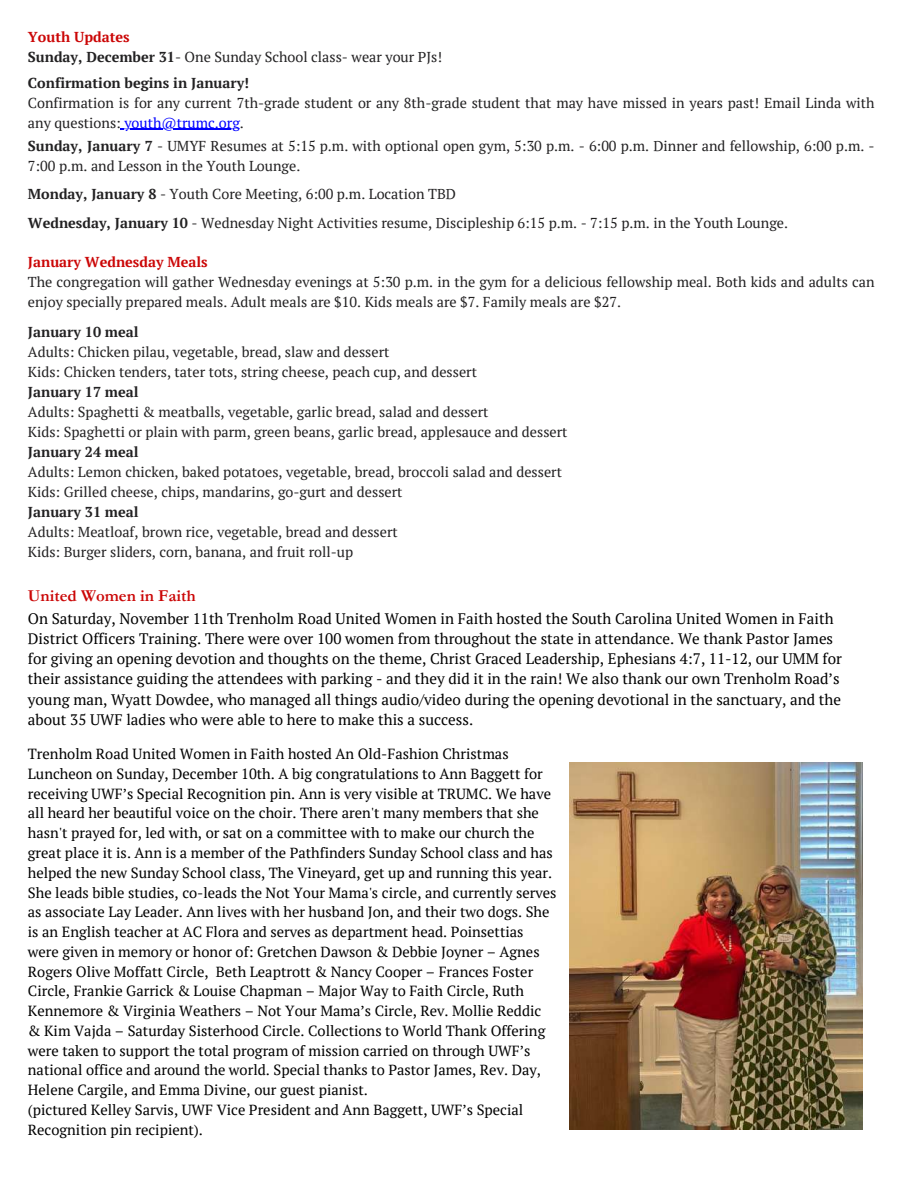
<style>
.page{position:relative;width:918px;height:1188px;background:#fff}
.page>*{position:absolute;margin:0;border:0;box-sizing:border-box;transform-origin:0 0}
.t1{font:700 16.8px "Garamond";color:#cb0606}
.t2{font:15.15px/20.2px "PT Serif";color:#000}
.t3{font:14.7px/19.8px "PT Serif";color:#000}
.t4{font:14.4px/20.1px "PT Serif";color:#222122}
.t5{font:700 14.4px "PT Serif";color:#222122}
.t6{font:700 14.4px "PT Serif";color:#cb0606}
.s1{font-weight:700;color:#cb0606}
.s2{font-weight:700}
.s3{color:#00f}
</style>
<div class="page">
<hr style="left:121px;top:129px;width:119px;height:1px;background:#00f">
<img style="left:570px;top:763px;width:292px;height:366px">
<p class="t4" style="left:28px;top:27px;width:416px"><span class="s1">Youth Updates<br></span><span class="s2">Sunday, December 31</span>- One Sunday School class- wear your PJs!</p>
<p class="t5" style="left:28px;top:73px;width:223px">Confirmation begins in January!</p>
<p class="t4" style="left:28px;top:92px;width:848px">Confirmation is for any current 7th-grade student or any 8th-grade student that may have missed in years past! Email Linda with any questions: <span class="s3">youth@trumc.org</span>.</p>
<p class="t4" style="left:28px;top:136px;width:848px"><span class="s2">Sunday, January 7</span> - UMYF Resumes at 5:15 p.m. with optional open gym, 5:30 p.m. - 6:00 p.m. Dinner and fellowship, 6:00 p.m. -<br>7:00 p.m. and Lesson in the Youth Lounge.</p>
<p class="t4" style="left:28px;top:178px;width:762px;line-height:29.5px"><span class="s2">Monday, January 8</span> - Youth Core Meeting, 6:00 p.m. Location TBD<br><span class="s2">Wednesday, January 10</span> - Wednesday Night Activities resume, Discipleship 6:15 p.m. - 7:15 p.m. in the Youth Lounge.</p>
<p class="t6" style="left:28px;top:252px;width:181px">January Wednesday Meals</p>
<p class="t4" style="left:28px;top:271px;width:848px">The congregation will gather Wednesday evenings at 5:30 p.m. in the gym for a delicious fellowship meal. Both kids and adults can enjoy specially prepared meals. Adult meals are $10. Kids meals are $7. Family meals are $27.</p>
<p class="t5" style="left:28px;top:322px;width:112px">January 10 meal</p>
<p class="t4" style="left:28px;top:341px;width:451px">Adults: Chicken pilau, vegetable, bread, slaw and dessert<br>Kids: Chicken tenders, tater tots, string cheese, peach cup, and dessert</p>
<p class="t5" style="left:28px;top:382px;width:112px">January 17 meal</p>
<p class="t4" style="left:28px;top:401px;width:541px">Adults: Spaghetti &amp; meatballs, vegetable, garlic bread, salad and dessert<br>Kids: Spaghetti or plain with parm, green beans, garlic bread, applesauce and dessert</p>
<p class="t5" style="left:28px;top:442px;width:112px">January 24 meal</p>
<p class="t4" style="left:28px;top:462px;width:536px">Adults: Lemon chicken, baked potatoes, vegetable, bread, broccoli salad and dessert<br>Kids: Grilled cheese, chips, mandarins, go-gurt and dessert</p>
<p class="t5" style="left:28px;top:502px;width:112px">January 31 meal</p>
<p class="t4" style="left:28px;top:522px;width:371px">Adults: Meatloaf, brown rice, vegetable, bread and dessert<br>Kids: Burger sliders, corn, banana, and fruit roll-up</p>
<p class="t1" style="left:28px;top:587px;width:169px">United Women in Faith</p>
<p class="t2" style="left:28px;top:608px;width:816px">On Saturday, November 11th Trenholm Road United Women in Faith hosted the South Carolina United Women in Faith District Officers Training. There were over 100 women from throughout the state in attendance. We thank Pastor James for giving an opening devotion and thoughts on the theme, Christ Graced Leadership, Ephesians 4:7, 11-12, our UMM for their assistance guiding the attendees with parking - and they did it in the rain! We also thank our own Trenholm Road’s young man, Wyatt Dowdee, who managed all things audio/video during the opening devotional in the sanctuary, and the about 35 UWF ladies who were able to here to make this a success.</p>
<p class="t3" style="left:28px;top:744px;width:530px">Trenholm Road United Women in Faith hosted An Old-Fashion Christmas Luncheon on Sunday, December 10th. A big congratulations to Ann Baggett for receiving UWF’s Special Recognition pin. Ann is very visible at TRUMC. We have all heard her beautiful voice on the choir. There aren't many members that she hasn't prayed for, led with, or sat on a committee with to make our church the great place it is. Ann is a member of the Pathfinders Sunday School class and has helped the new Sunday School class, The Vineyard, get up and running this year.<br>She leads bible studies, co-leads the Not Your Mama's circle, and currently serves as associate Lay Leader. Ann lives with her husband Jon, and their two dogs. She is an English teacher at AC Flora and serves as department head. Poinsettias were given in memory or honor of: Gretchen Dawson &amp; Debbie Joyner – Agnes Rogers Olive Moffatt Circle, Beth Leaptrott &amp; Nancy Cooper – Frances Foster Circle, Frankie Garrick &amp; Louise Chapman – Major Way to Faith Circle, Ruth Kennemore &amp; Virginia Weathers – Not Your Mama’s Circle, Rev. Mollie Reddic &amp; Kim Vajda – Saturday Sisterhood Circle. Collections to World Thank Offering were taken to support the total program of mission carried on through UWF’s national office and around the world. Special thanks to Pastor James, Rev. Day, Helene Cargile, and Emma Divine, our guest pianist.<br>(pictured Kelley Sarvis, UWF Vice President and Ann Baggett, UWF’s Special Recognition pin recipient).</p>
</div>
